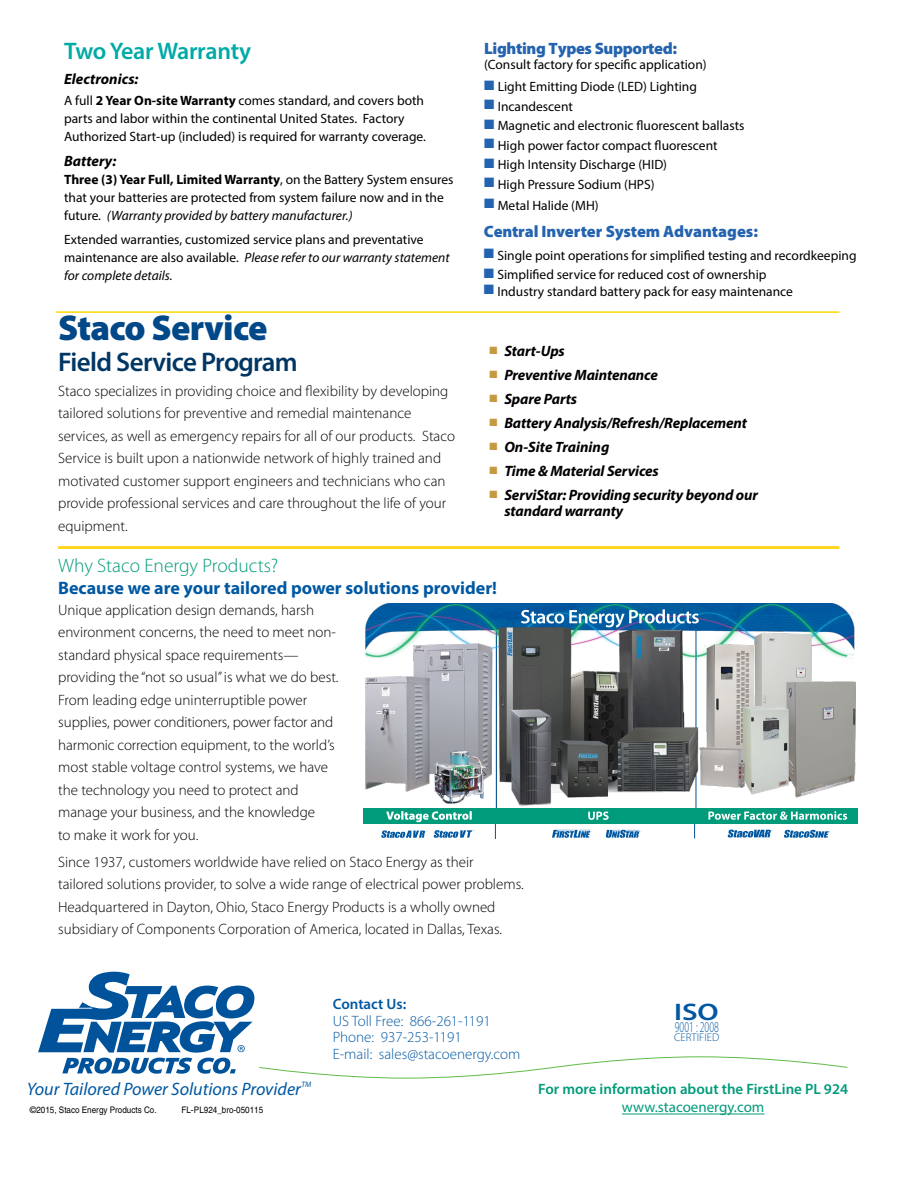
<style>
.page{position:relative;width:918px;height:1188px;background:#fff}
.page>*{position:absolute;margin:0;border:0;box-sizing:border-box;transform-origin:0 0}
.t1{font:900 36px "Myriad Pro";letter-spacing:-.02em;color:#004887}
.t2{font:600 27px "Myriad Pro";letter-spacing:-.025em;color:#003663}
.t3{font:600 24px "Myriad Pro";letter-spacing:-.015em;color:#00aaa6}
.t4{font:600 24px "Myriad Pro";color:#0058a2;scale:1.25 1}
.t5{font:300 19.5px "Myriad Pro";color:#009b7a}
.t6{font:700 18px "Myriad Pro";color:#0058a2}
.t7{font:italic 18px "Myriad Pro";color:#0058a2}
.t8{font:900 16.5px "Myriad Pro";letter-spacing:-.01em;color:#2463af}
.t9{font:300 15px/22.5px "Myriad Pro";color:#000}
.t10{font:italic 700 15px/16.5px "Myriad Pro";letter-spacing:-.01em;color:#000}
.t11{font:300 15px/16.5px "Myriad Pro";color:#0058a2}
.t12{font:600 15px "Myriad Pro";color:#009b7a}
.t13{font:15px "Myriad Pro";color:#009b7a}
.t14{font:600 15px "Myriad Pro";color:#0058a2}
.t15{font:300 15px "Myriad Pro";color:#0058a2;scale:.65 1}
.t16{font:13.5px/18px "Myriad Pro";color:#000}
.t17{font:300 11.25px "Myriad Pro";color:#0058a2}
.t18{font:9px "Helvetica";color:#000}
.t19{font:9px "Helvetica";color:#000;scale:.9 1}
.t20{font:italic 7.8px "Myriad Pro";color:#0058a2}
.s1{font-weight:700}
.s2{font-style:italic}
.s3{color:#2463af}
.s4{color:#c69a41}
</style>
<div class="page">
<svg style="left:38px;top:972px;width:810px;height:107px"></svg>
<hr style="left:622px;top:1114px;width:142px;height:1px;background:#009b7a">
<hr style="left:56px;top:311px;width:783px;height:2px;background:#ffd800">
<hr style="left:58px;top:546px;width:781px;height:3px;background:#ffd624">
<img style="left:365px;top:603px;width:490px;height:205px">
<svg style="left:694px;top:823px;width:1px;height:15px"></svg>
<svg style="left:495px;top:823px;width:1px;height:16px"></svg>
<svg style="left:521px;top:609px;width:178px;height:19px"></svg>
<div style="left:363px;top:808px;width:494px;height:15px;background:#009b7a"></div>
<svg style="left:708px;top:811px;width:139px;height:9px"></svg>
<svg style="left:588px;top:812px;width:21px;height:8px"></svg>
<svg style="left:386px;top:811px;width:86px;height:11px"></svg>
<svg style="left:728px;top:830px;width:44px;height:8px"></svg>
<svg style="left:552px;top:830px;width:39px;height:8px"></svg>
<svg style="left:606px;top:830px;width:34px;height:8px"></svg>
<svg style="left:784px;top:830px;width:46px;height:8px"></svg>
<svg style="left:434px;top:830px;width:40px;height:8px"></svg>
<svg style="left:381px;top:830px;width:46px;height:8px"></svg>
<div style="left:675px;top:1021px;width:57px;height:16px;background:#fff"></div>
<h3 class="t3" style="left:64px;top:35px;width:188px">Two Year Warranty</h3>
<p class="t10" style="left:64px;top:70px;width:76px">Electronics:</p>
<p class="t16" style="left:64px;top:91px;width:363px">A full <span class="s1">2 Year On-site Warranty</span> comes standard, and covers both parts and labor within the continental United States. Factory<br>Authorized Start-up (included) is required for warranty coverage.</p>
<p class="t10" style="left:64px;top:153px;width:54px">Battery:</p>
<p class="t16" style="left:64px;top:171px;width:391px"><span class="s1">Three (3) Year Full, Limited Warranty</span>, on the Battery System ensures that your batteries are protected from system failure now and in the future. <span class="s2">(Warranty provided by battery manufacturer.)</span></p>
<p class="t16" style="left:64px;top:231px;width:387px">Extended warranties, customized service plans and preventative maintenance are also available. <span class="s2">Please refer to our warranty statement for complete details.</span></p>
<p class="t8" style="left:484px;top:37px;width:195px">Lighting Types Supported:</p>
<p class="t16" style="left:484px;top:55px;width:224px">(Consult factory for specific application)</p>
<p class="t16" style="left:484px;top:78px;width:214px"><span class="s3">■</span> Light Emitting Diode (LED) Lighting</p>
<p class="t16" style="left:484px;top:97px;width:90px"><span class="s3">■</span> Incandescent</p>
<p class="t16" style="left:484px;top:117px;width:262px"><span class="s3">■</span> Magnetic and electronic fluorescent ballasts</p>
<p class="t16" style="left:484px;top:136px;width:235px"><span class="s3">■</span> High power factor compact fluorescent</p>
<p class="t16" style="left:484px;top:156px;width:184px"><span class="s3">■</span> High Intensity Discharge (HID)</p>
<p class="t16" style="left:484px;top:175px;width:172px"><span class="s3">■</span> High Pressure Sodium (HPS)</p>
<p class="t16" style="left:484px;top:196px;width:116px"><span class="s3">■</span> Metal Halide (MH)</p>
<p class="t8" style="left:484px;top:221px;width:276px">Central Inverter System Advantages:</p>
<p class="t16" style="left:484px;top:246px;width:374px"><span class="s3">■</span> Single point operations for simplified testing and recordkeeping</p>
<p class="t16" style="left:484px;top:266px;width:284px"><span class="s3">■</span> Simplified service for reduced cost of ownership</p>
<p class="t16" style="left:484px;top:282px;width:311px"><span class="s3">■</span> Industry standard battery pack for easy maintenance</p>
<h1 class="t1" style="left:58px;top:304px;width:211px">Staco Service</h1>
<h2 class="t2" style="left:58px;top:345px;width:241px">Field Service Program</h2>
<p class="t10" style="left:489px;top:342px;width:77px"><span class="s4">■</span> Start-Ups</p>
<p class="t10" style="left:489px;top:366px;width:170px"><span class="s4">■</span> Preventive Maintenance</p>
<p class="t10" style="left:489px;top:390px;width:89px"><span class="s4">■</span> Spare Parts</p>
<p class="t10" style="left:489px;top:414px;width:259px"><span class="s4">■</span> Battery Analysis/Refresh/Replacement</p>
<p class="t10" style="left:489px;top:438px;width:122px"><span class="s4">■</span> On-Site Training</p>
<p class="t10" style="left:489px;top:462px;width:171px"><span class="s4">■</span> Time &amp; Material Services</p>
<p class="t10" style="left:504px;top:486px;width:255px;text-indent:-15px"><span class="s4">■</span> ServiStar: Providing security beyond our standard warranty</p>
<p class="t9" style="left:58px;top:380px;width:399px">Staco specializes in providing choice and flexibility by developing tailored solutions for preventive and remedial maintenance services, as well as emergency repairs for all of our products. Staco Service is built upon a nationwide network of highly trained and motivated customer support engineers and technicians who can provide professional services and care throughout the life of your equipment.</p>
<h3 class="t5" style="left:58px;top:553px;width:222px">Why Staco Energy Products?</h3>
<p class="t6" style="left:58px;top:576px;width:440px">Because we are your tailored power solutions provider!</p>
<p class="t9" style="left:58px;top:598px;width:282px">Unique application design demands, harsh environment concerns, the need to meet non&shy;standard physical space requirements— providing the “not so usual” is what we do best.<br>From leading edge uninterruptible power supplies, power conditioners, power factor and harmonic correction equipment, to the world’s most stable voltage control systems, we have the technology you need to protect and manage your business, and the knowledge<br>to make it work for you.</p>
<p class="t9" style="left:58px;top:850px;width:467px">Since 1937, customers worldwide have relied on Staco Energy as their<br>tailored solutions provider, to solve a wide range of electrical power problems.<br>Headquartered in Dayton, Ohio, Staco Energy Products is a wholly owned subsidiary of Components Corporation of America, located in Dallas, Texas.</p>
<p class="t7" style="left:27px;top:1078px;width:276px">Your Tailored Power Solutions Provider</p>
<p class="t20" style="left:301px;top:1080px;width:11px">TM</p>
<p class="t18" style="left:30px;top:1105px;width:128px">©2015, Staco Energy Products Co.</p>
<p class="t19" style="left:181px;top:1105px;width:92px">FL-PL924_bro-050115</p>
<p class="t14" style="left:333px;top:995px;width:75px">Contact Us:</p>
<p class="t11" style="left:333px;top:1012px;width:189px">US Toll Free: 866-261-1191<br>Phone: 937-253-1191<br>E-mail: sales@stacoenergy.com</p>
<h3 class="t4" style="left:674px;top:997px;width:37px">ISO</h3>
<p class="t15" style="left:675px;top:1018px;width:69px">9001 : 2008</p>
<p class="t17" style="left:674px;top:1031px;width:47px">CERTIFIED</p>
<p class="t12" style="left:538px;top:1080px;width:311px">For more information about the FirstLine PL 924</p>
<p class="t13" style="left:622px;top:1098px;width:144px">www.stacoenergy.com</p>
</div>
